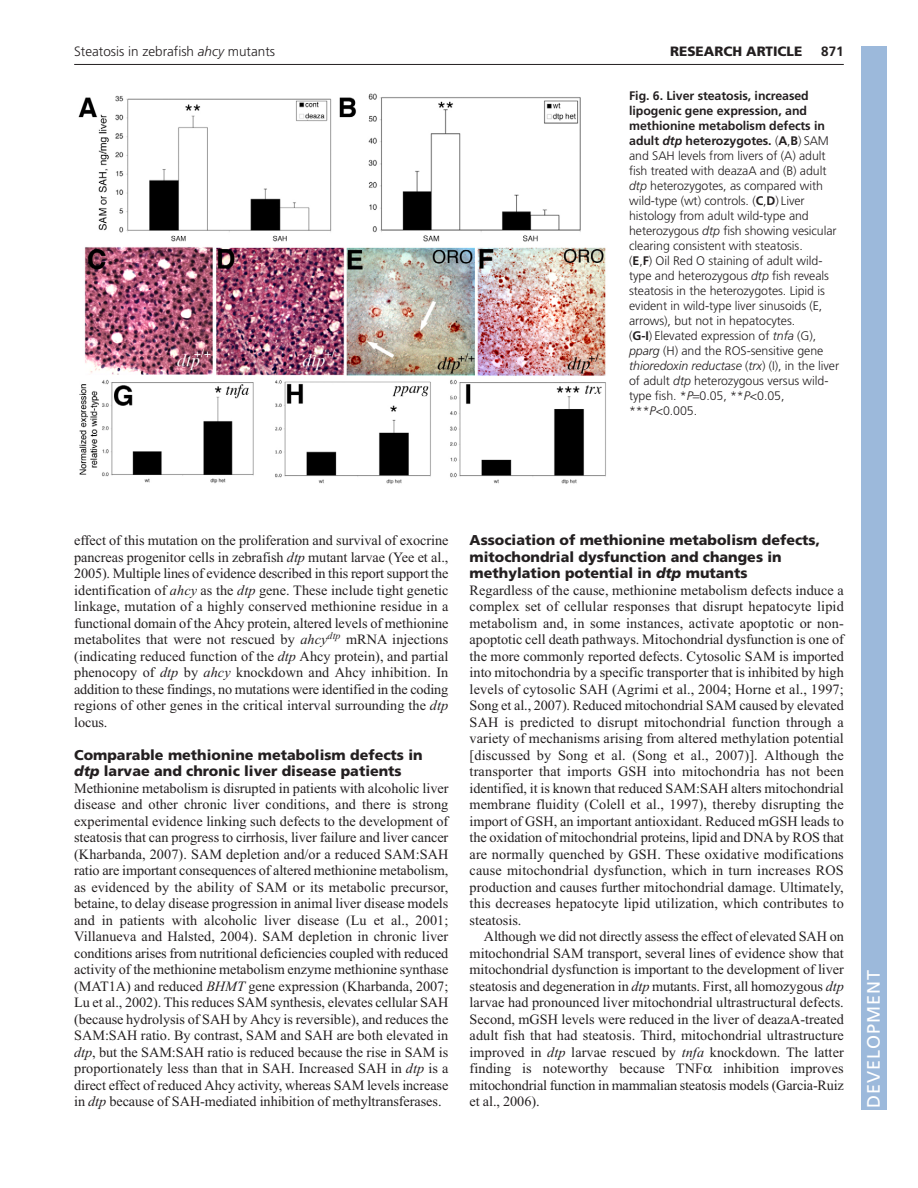
<style>
.page{position:relative;width:918px;height:1188px;background:#fff}
.page>*{position:absolute;margin:0;border:0;box-sizing:border-box;transform-origin:0 0}
.t1{font:18px "Frutiger LT Std";letter-spacing:.055em;color:#fff}
.t2{font:14.25px/16.5px "Times New Roman";letter-spacing:.005em;color:#231f20;text-align:justify}
.t3{font:900 14.25px/16.5px "Frutiger LT Std";color:#231f20}
.t4{font:300 13.5px "Frutiger LT Std";color:#231f20}
.t5{font:900 13.5px "Frutiger LT Std";color:#231f20}
.t6{font:700 13.5px "Frutiger LT Std";color:#231f20}
.t7{font:300 12.3px/15px "Frutiger LT Std";letter-spacing:-.005em;color:#231f20}
.s1{font-style:italic}
.s2{font-weight:700}
.s3{font-weight:700;font-style:italic}
</style>
<div class="page">
<hr style="left:74px;top:64px;width:770px;height:1px;background:#231f20">
<img style="left:78px;top:93px;width:528px;height:391px">
<div style="left:861px;top:46px;width:25px;height:1064px;background:#9cb9db"></div>
<p class="t4" style="left:74px;top:46px;width:202px">Steatosis in zebrafish <span class="s1">ahcy</span> mutants</p>
<p class="t5" style="left:670px;top:46px;width:134px">RESEARCH ARTICLE</p>
<p class="t6" style="left:821px;top:46px;width:24px">871</p>
<p class="t7" style="left:629px;top:89px;width:212px"><span class="s2">Fig. 6. Liver steatosis, increased lipogenic gene expression, and methionine metabolism defects in adult</span> <span class="s3">dtp</span> <span class="s2">heterozygotes.</span> (<span class="s2">A</span>,<span class="s2">B</span>) SAM and SAH levels from livers of (A) adult fish treated with deazaA and (B) adult <span class="s1">dtp</span> heterozygotes, as compared with wild-type (wt) controls. (<span class="s2">C</span>,<span class="s2">D</span>) Liver histology from adult wild-type and heterozygous <span class="s1">dtp</span> fish showing vesicular clearing consistent with steatosis.<br>(<span class="s2">E</span>,<span class="s2">F</span>) Oil Red O staining of adult wild&shy;type and heterozygous <span class="s1">dtp</span> fish reveals steatosis in the heterozygotes. Lipid is evident in wild-type liver sinusoids (E, arrows), but not in hepatocytes.<br>(<span class="s2">G-I</span>) Elevated expression of <span class="s1">tnfa</span> (G), <span class="s1">pparg</span> (H) and the ROS-sensitive gene <span class="s1">thioredoxin reductase</span> (<span class="s1">trx</span>) (I), in the liver of adult <span class="s1">dtp</span> heterozygous versus wild&shy;type fish. *<span class="s1">P</span> 0.05, **<span class="s1">P</span>&lt;0.05, ***<span class="s1">P</span>&lt;0.005.</p>
<p class="t2" style="left:74px;top:534px;width:376px">effect of this mutation on the proliferation and survival of exocrine pancreas progenitor cells in zebrafish <span class="s1">dtp</span> mutant larvae (Yee et al., 2005). Multiple lines of evidence described in this report support the identification of <span class="s1">ahcy</span> as the <span class="s1">dtp</span> gene. These include tight genetic linkage, mutation of a highly conserved methionine residue in a functional domain of the Ahcy protein, altered levels of methionine metabolites that were not rescued by <span class="s1">ahcy</span><sup>dtp</sup> mRNA injections (indicating reduced function of the <span class="s1">dtp</span> Ahcy protein), and partial phenocopy of <span class="s1">dtp</span> by <span class="s1">ahcy</span> knockdown and Ahcy inhibition. In addition to these findings, no mutations were identified in the coding regions of other genes in the critical interval surrounding the <span class="s1">dtp </span>locus.</p>
<p class="t3" style="left:74px;top:748px;width:350px">Comparable methionine metabolism defects in <span class="s1">dtp</span> larvae and chronic liver disease patients</p>
<p class="t2" style="left:74px;top:781px;width:376px">Methionine metabolism is disrupted in patients with alcoholic liver disease and other chronic liver conditions, and there is strong experimental evidence linking such defects to the development of steatosis that can progress to cirrhosis, liver failure and liver cancer (Kharbanda, 2007). SAM depletion and/or a reduced SAM:SAH ratio are important consequences of altered methionine metabolism, as evidenced by the ability of SAM or its metabolic precursor, betaine, to delay disease progression in animal liver disease models and in patients with alcoholic liver disease (Lu et al., 2001; Villanueva and Halsted, 2004). SAM depletion in chronic liver conditions arises from nutritional deficiencies coupled with reduced activity of the methionine metabolism enzyme methionine synthase (MAT1A) and reduced <span class="s1">BHMT</span> gene expression (Kharbanda, 2007; Lu et al., 2002). This reduces SAM synthesis, elevates cellular SAH (because hydrolysis of SAH by Ahcy is reversible), and reduces the SAM:SAH ratio. By contrast, SAM and SAH are both elevated in <span class="s1">dtp</span>, but the SAM:SAH ratio is reduced because the rise in SAM is proportionately less than that in SAH. Increased SAH in <span class="s1">dtp</span> is a direct effect of reduced Ahcy activity, whereas SAM levels increase in <span class="s1">dtp</span> because of SAH-mediated inhibition of methyltransferases.</p>
<p class="t3" style="left:470px;top:533px;width:352px">Association of methionine metabolism defects, mitochondrial dysfunction and changes in methylation potential in <span class="s1">dtp</span> mutants</p>
<p class="t2" style="left:470px;top:583px;width:376px">Regardless of the cause, methionine metabolism defects induce a complex set of cellular responses that disrupt hepatocyte lipid metabolism and, in some instances, activate apoptotic or non&shy;apoptotic cell death pathways. Mitochondrial dysfunction is one of the more commonly reported defects. Cytosolic SAM is imported into mitochondria by a specific transporter that is inhibited by high levels of cytosolic SAH (Agrimi et al., 2004; Horne et al., 1997; Song et al., 2007). Reduced mitochondrial SAM caused by elevated SAH is predicted to disrupt mitochondrial function through a variety of mechanisms arising from altered methylation potential [discussed by Song et al. (Song et al., 2007)]. Although the transporter that imports GSH into mitochondria has not been identified, it is known that reduced SAM:SAH alters mitochondrial membrane fluidity (Colell et al., 1997), thereby disrupting the import of GSH, an important antioxidant. Reduced mGSH leads to the oxidation of mitochondrial proteins, lipid and DNA by ROS that are normally quenched by GSH. These oxidative modifications cause mitochondrial dysfunction, which in turn increases ROS production and causes further mitochondrial damage. Ultimately, this decreases hepatocyte lipid utilization, which contributes to steatosis.</p>
<p class="t2" style="left:470px;top:930px;width:376px;text-indent:14px">Although we did not directly assess the effect of elevated SAH on mitochondrial SAM transport, several lines of evidence show that mitochondrial dysfunction is important to the development of liver steatosis and degeneration in <span class="s1">dtp</span> mutants. First, all homozygous <span class="s1">dtp </span>larvae had pronounced liver mitochondrial ultrastructural defects.<br>Second, mGSH levels were reduced in the liver of deazaA-treated adult fish that had steatosis. Third, mitochondrial ultrastructure improved in <span class="s1">dtp</span> larvae rescued by <span class="s1">tnfa</span> knockdown. The latter finding is noteworthy because TNF</p>
<p class="t2" style="left:470px;top:1062px;width:376px;text-indent:253px">inhibition improves mitochondrial function in mammalian steatosis models (Garcia-Ruiz et al., 2006).</p>
<p class="t1" style="left:863px;top:1108px;width:140px;rotate:-90deg">DEVELOPMENT</p>
</div>
